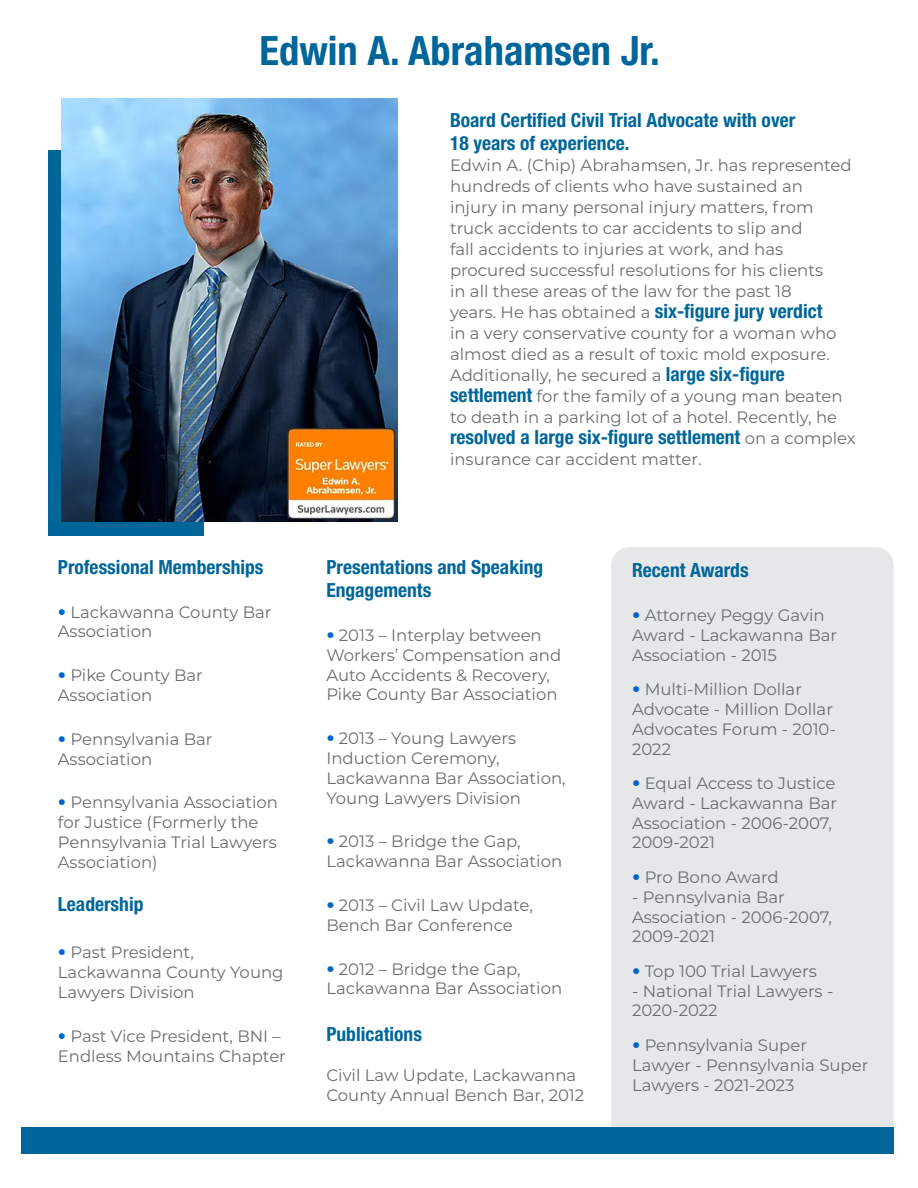
<style>
.page{position:relative;width:918px;height:1188px;background:#fff}
.page>*{position:absolute;margin:0;border:0;box-sizing:border-box;transform-origin:0 0}
.t1{font:700 condensed 40.5px "Helvetica Neue LT Std";color:#069}
.t2{font:700 condensed 19.5px/23.4px "Helvetica Neue LT Std";color:#069}
.t3{font:16.5px/19.8px "Montserrat";color:#6c6d70}
.s1{font-family:"Helvetica Neue LT Std";font-stretch:condensed;color:#06c}
.s2{font-family:"Montserrat";font-weight:400;font-stretch:normal;font-size:16.5px;color:#6c6d70}
.s3{font-family:"Helvetica Neue LT Std";font-weight:700;font-stretch:condensed;font-size:19.5px;color:#069}
</style>
<div class="page">
<div style="left:611px;top:547px;width:283px;height:598px;background:#e6e7e9;border-radius:18px"></div>
<div style="left:48px;top:151px;width:156px;height:385px;background:#069"></div>
<img style="left:61px;top:98px;width:336px;height:423px">
<div style="left:21px;top:1127px;width:873px;height:27px;background:#069"></div>
<p class="t1" style="left:260px;top:26px;width:402px">Edwin A. Abrahamsen Jr.</p>
<p class="t2" style="left:58px;top:555px;width:207px">Professional Memberships</p>
<p class="t3" style="left:58px;top:601px;width:215px"><span class="s1">•</span> Lackawanna County Bar<br>Association</p>
<p class="t3" style="left:58px;top:665px;width:147px"><span class="s1">•</span> Pike County Bar<br>Association</p>
<p class="t3" style="left:58px;top:728px;width:156px"><span class="s1">•</span> Pennsylvania Bar<br>Association</p>
<p class="t3" style="left:58px;top:792px;width:222px"><span class="s1">•</span> Pennsylvania Association for Justice (Formerly the<br>Pennsylvania Trial Lawyers<br>Association)</p>
<p class="t2" style="left:58px;top:892px;width:87px">Leadership</p>
<p class="t3" style="left:58px;top:942px;width:227px"><span class="s1">•</span> Past President,<br>Lackawanna County Young<br>Lawyers Division</p>
<p class="t3" style="left:58px;top:1025px;width:230px"><span class="s1">•</span> Past Vice President, BNI –<br>Endless Mountains Chapter</p>
<p class="t2" style="left:450px;top:108px;width:347px">Board Certified Civil Trial Advocate with over<br>18 years of experience.</p>
<p class="t3" style="left:450px;top:154px;width:403px;line-height:21px">Edwin A. (Chip) Abrahamsen, Jr. has represented hundreds of clients who have sustained an injury in many personal injury matters, from truck accidents to car accidents to slip and<br>fall accidents to injuries at work, and has procured successful resolutions for his clients<br>in all these areas of the law for the past 18</p>
<p class="t2" style="left:450px;top:299px;width:374px"><span class="s2">years. He has obtained a</span> six-figure jury verdict</p>
<p class="t3" style="left:450px;top:322px;width:394px;line-height:21px">in a very conservative county for a woman who almost died as a result of toxic mold exposure.<br>Additionally, he secured a <span class="s3">large six-figure settlement</span> for the family of a young man beaten to death in a parking lot of a hotel. Recently, he</p>
<p class="t2" style="left:450px;top:425px;width:407px">resolved a large six-figure settlement <span class="s2">on a complex</span></p>
<p class="t3" style="left:450px;top:449px;width:253px">insurance car accident matter.</p>
<p class="t2" style="left:326px;top:555px;width:218px">Presentations and Speaking<br>Engagements</p>
<p class="t3" style="left:326px;top:625px;width:236px"><span class="s1">•</span> 2013 – Interplay between<br>Workers’ Compensation and<br>Auto Accidents &amp; Recovery,<br>Pike County Bar Association</p>
<p class="t3" style="left:326px;top:728px;width:241px"><span class="s1">•</span> 2013 – Young Lawyers<br>Induction Ceremony,<br>Lackawanna Bar Association,<br>Young Lawyers Division</p>
<p class="t3" style="left:326px;top:831px;width:237px"><span class="s1">•</span> 2013 – Bridge the Gap,<br>Lackawanna Bar Association</p>
<p class="t3" style="left:326px;top:895px;width:208px"><span class="s1">•</span> 2013 – Civil Law Update,<br>Bench Bar Conference</p>
<p class="t3" style="left:326px;top:958px;width:237px"><span class="s1">•</span> 2012 – Bridge the Gap,<br>Lackawanna Bar Association</p>
<p class="t2" style="left:326px;top:1022px;width:97px">Publications</p>
<p class="t3" style="left:326px;top:1064px;width:259px">Civil Law Update, Lackawanna<br>County Annual Bench Bar, 2012</p>
<p class="t2" style="left:632px;top:558px;width:118px">Recent Awards</p>
<p class="t3" style="left:632px;top:605px;width:207px"><span class="s1">•</span> Attorney Peggy Gavin<br>Award - Lackawanna Bar<br>Association - 2015</p>
<p class="t3" style="left:632px;top:679px;width:205px"><span class="s1">•</span> Multi-Million Dollar<br>Advocate - Million Dollar<br>Advocates Forum - 2010-<br>2022</p>
<p class="t3" style="left:632px;top:773px;width:207px"><span class="s1">•</span> Equal Access to Justice<br>Award - Lackawanna Bar<br>Association - 2006-2007,<br>2009-2021</p>
<p class="t3" style="left:632px;top:867px;width:148px"><span class="s1">•</span> Pro Bono Award</p>
<p class="t3" style="left:632px;top:886px;width:202px">- Pennsylvania Bar<br>Association - 2006-2007,<br>2009-2021</p>
<p class="t3" style="left:632px;top:961px;width:186px"><span class="s1">•</span> Top 100 Trial Lawyers</p>
<p class="t3" style="left:632px;top:980px;width:203px">- National Trial Lawyers -<br>2020-2022</p>
<p class="t3" style="left:632px;top:1035px;width:238px"><span class="s1">•</span> Pennsylvania Super<br>Lawyer - Pennsylvania Super<br>Lawyers - 2021-2023</p>
</div>
